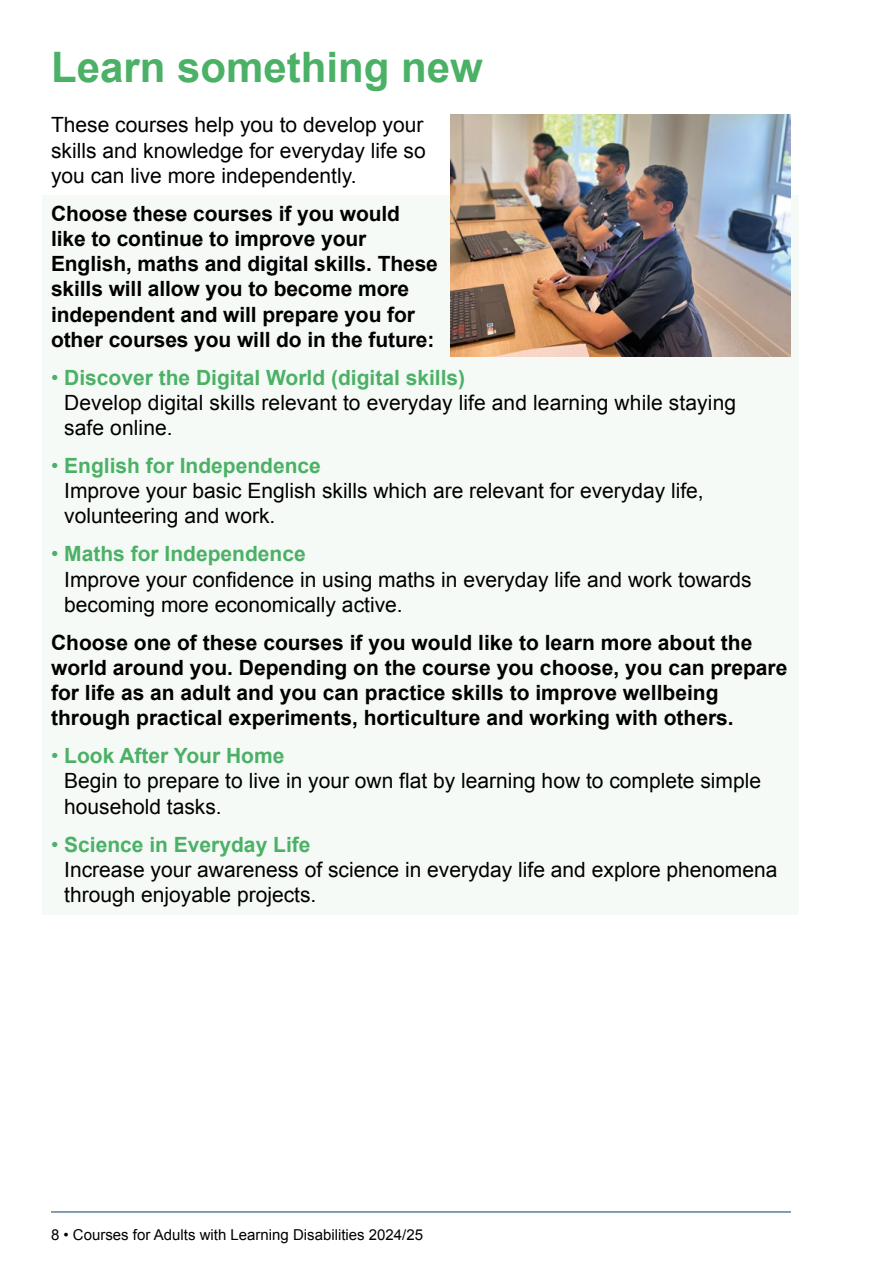
<style>
.page{position:relative;width:893px;height:1263px;background:#fff}
.page>*{position:absolute;margin:0;border:0;box-sizing:border-box;transform-origin:0 0}
.t1{font:700 42px "Arial";color:#4bb166}
.t2{font:21px/25.2px "Arial";color:#000}
.t3{font:700 21px/25.2px "Arial";color:#000}
.t4{font:15px "Arial";color:#000}
.s1{color:#4bb166}
.s2{font-weight:700;color:#4bb166}
</style>
<div class="page">
<hr style="left:51px;top:1211px;width:740px;height:1px;background:#093c6b">
<div style="left:43px;top:195px;width:756px;height:165px;background:#f6faf6"></div>
<div style="left:43px;top:359px;width:756px;height:89px;background:#f6faf6"></div>
<div style="left:43px;top:447px;width:756px;height:89px;background:#f6faf6"></div>
<div style="left:43px;top:535px;width:756px;height:90px;background:#f6faf6"></div>
<div style="left:43px;top:624px;width:756px;height:114px;background:#f6faf6"></div>
<div style="left:43px;top:737px;width:756px;height:90px;background:#f6faf6"></div>
<div style="left:43px;top:826px;width:756px;height:89px;background:#f6faf6"></div>
<img style="left:451px;top:115px;width:340px;height:242px">
<h1 class="t1" style="left:51px;top:39px;width:433px">Learn something new</h1>
<p class="t2" style="left:51px;top:113px;width:376px;text-align:justify">These courses help you to develop your skills and knowledge for everyday life so you can live more independently.</p>
<p class="t3" style="left:51px;top:201px;width:388px">Choose these courses if you would like to continue to improve your English, maths and digital skills. These skills will allow you to become more independent and will prepare you for other courses you will do in the future:</p>
<p class="t2" style="left:64px;top:365px;width:673px;text-indent:-13px"><span class="s1">•</span> <span class="s2">Discover the Digital World (digital skills)<br></span>Develop digital skills relevant to everyday life and learning while staying safe online.</p>
<p class="t2" style="left:64px;top:453px;width:641px;text-indent:-13px"><span class="s1">•</span> <span class="s2">English for Independence<br></span>Improve your basic English skills which are relevant for everyday life, volunteering and work.</p>
<p class="t2" style="left:64px;top:542px;width:689px;text-indent:-13px"><span class="s1">•</span> <span class="s2">Maths for Independence<br></span>Improve your confidence in using maths in everyday life and work towards becoming more economically active.</p>
<p class="t3" style="left:51px;top:630px;width:738px">Choose one of these courses if you would like to learn more about the world around you. Depending on the course you choose, you can prepare for life as an adult and you can practice skills to improve wellbeing through practical experiments, horticulture and working with others.</p>
<p class="t2" style="left:64px;top:743px;width:698px;text-indent:-13px"><span class="s1">•</span> <span class="s2">Look After Your Home<br></span>Begin to prepare to live in your own flat by learning how to complete simple household tasks.</p>
<p class="t2" style="left:64px;top:832px;width:715px;text-indent:-13px"><span class="s1">•</span> <span class="s2">Science in Everyday Life<br></span>Increase your awareness of science in everyday life and explore phenomena through enjoyable projects.</p>
<p class="t4" style="left:51px;top:1225px;width:374px">8 • Courses for Adults with Learning Disabilities 2024/25</p>
</div>
